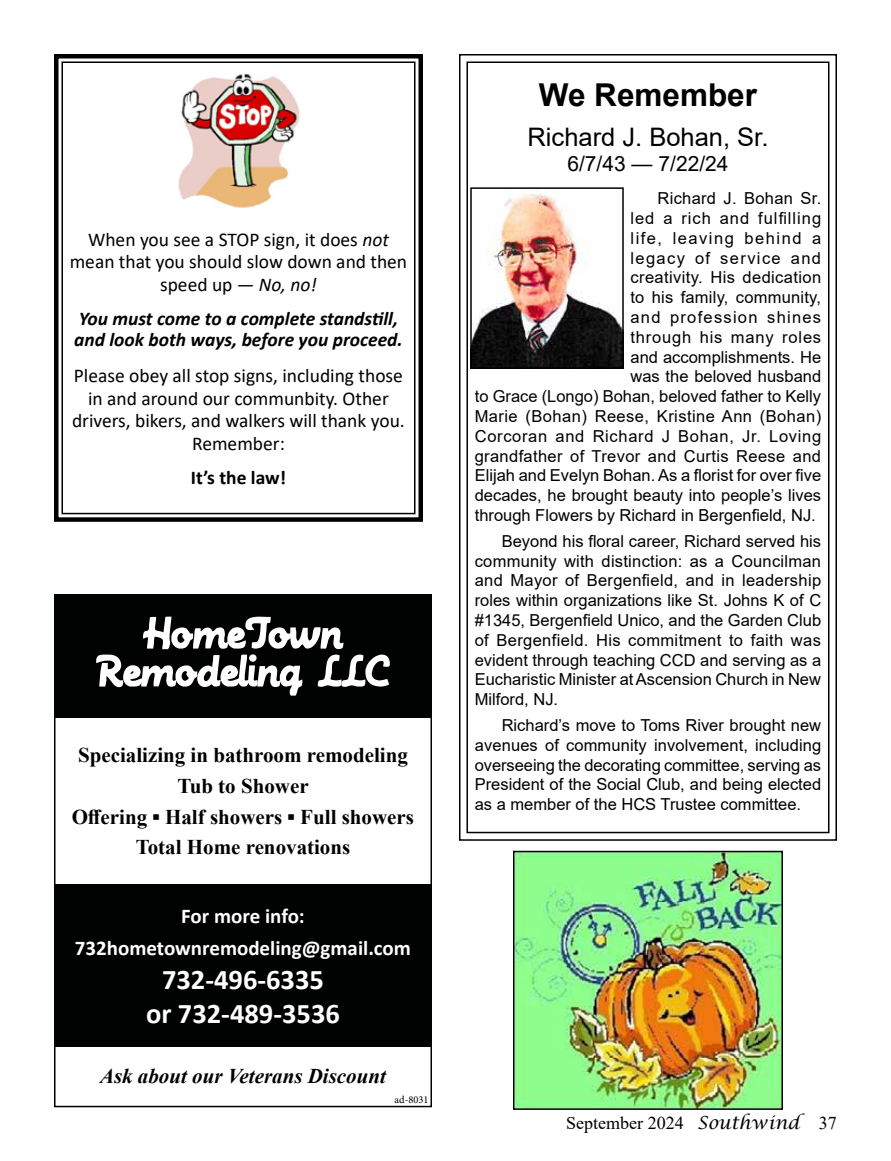
<style>
.page{position:relative;width:891px;height:1161px;background:#fff}
.page>*{position:absolute;margin:0;border:0;box-sizing:border-box;transform-origin:0 0}
.t1{font:700 31.5px "Arial";color:#000}
.t2{font:700 28.5px/34.2px "Calibri";color:#fff;text-align:center}
.t3{font:25.5px "Arial";color:#000}
.t4{font:700 21px/30.8px "Times New Roman";color:#000;text-align:center}
.t5{font:700 21px/32px "Calibri";color:#fff;text-align:center}
.t6{font:italic 700 21px "Times New Roman";color:#000}
.t7{font:21px "Arial";color:#000}
.t8{font:19.5px/22.4px "Calibri";color:#000;text-align:center}
.t9{font:italic 700 19.5px/21px "Calibri";color:#000}
.t10{font:700 19.5px "Calibri";color:#000}
.t11{font:18px "Times New Roman";color:#000}
.t12{font:16.5px/19.8px "Arial";color:#000;text-align:justify}
.t13{font:16.5px "Arial";letter-spacing:.025em;color:#000}
.t14{font:16.5px "Arial";letter-spacing:.02em;color:#000}
.t15{font:16.5px "Arial";letter-spacing:.04em;color:#000}
.t16{font:16.5px "Arial";letter-spacing:.06em;color:#000}
.t17{font:16.5px "Arial";letter-spacing:.09em;color:#000}
.t18{font:16.5px "Arial";letter-spacing:.075em;color:#000}
.t19{font:16.5px "Arial";letter-spacing:.05em;color:#000}
.t20{font:16.5px "Arial";letter-spacing:.085em;color:#000}
.t21{font:10.5px "Minion Pro";color:#000}
.s1{font-style:italic}
.s2{font-family:"Lucida Calligraphy";font-style:italic}
</style>
<div class="page">
<div style="left:54px;top:884px;width:378px;height:163px;background:#000101"></div>
<div style="left:54px;top:594px;width:378px;height:124px;background:#000101"></div>
<svg style="left:96px;top:617px;width:294px;height:79px"></svg>
<svg style="left:54px;top:54px;width:369px;height:468px"></svg>
<div style="left:61px;top:61px;width:355px;height:453px;border:2px solid #000"></div>
<svg style="left:459px;top:54px;width:378px;height:787px"></svg>
<div style="left:466px;top:61px;width:364px;height:772px;border:2px solid #000"></div>
<img style="left:473px;top:190px;width:148px;height:176px">
<div style="left:470px;top:187px;width:154px;height:182px;border:2px solid #000"></div>
<img style="left:516px;top:854px;width:264px;height:253px">
<div style="left:513px;top:851px;width:270px;height:259px;border:2px solid #000"></div>
<p class="t8" style="left:70px;top:228px;width:339px">When you see a STOP sign, it does <span class="s1">not </span>mean that you should slow down and then speed up — <span class="s1">No, no!</span></p>
<p class="t9" style="left:74px;top:308px;width:330px">You must come to a complete standstill, and look both ways, before you proceed.</p>
<p class="t8" style="left:72px;top:364px;width:334px">Please obey all stop signs, including those in and around our communbity. Other drivers, bikers, and walkers will thank you.<br>Remember:</p>
<p class="t10" style="left:191px;top:464px;width:97px">It’s the law!</p>
<p class="t4" style="left:72px;top:739px;width:344px">Specializing in bathroom remodeling<br>Tub to Shower<br>Offering ▪ Half showers ▪ Full showers<br>Total Home renovations</p>
<p class="t5" style="left:75px;top:900px;width:338px">For more info:<br>732hometownremodeling@gmail.com</p>
<h2 class="t2" style="left:146px;top:962px;width:195px">732-496-6335 or 732-489-3536</h2>
<p class="t6" style="left:100px;top:1062px;width:287px">Ask about our Veterans Discount</p>
<p class="t21" style="left:395px;top:1092px;width:36px">ad-8031</p>
<h1 class="t1" style="left:539px;top:73px;width:220px">We Remember</h1>
<h3 class="t3" style="left:528px;top:119px;width:242px">Richard J. Bohan, Sr.</h3>
<p class="t7" style="left:567px;top:149px;width:163px">6/7/43 — 7/22/24</p>
<p class="t14" style="left:658px;top:187px;width:165px">Richard J. Bohan Sr.</p>
<p class="t16" style="left:631px;top:207px;width:192px">led a rich and fulfilling</p>
<p class="t17" style="left:631px;top:227px;width:192px">life, leaving behind a</p>
<p class="t20" style="left:631px;top:247px;width:192px">legacy of service and</p>
<p class="t13" style="left:631px;top:266px;width:192px">creativity. His dedication</p>
<p class="t12" style="left:631px;top:287px;width:192px">to his family, community,</p>
<p class="t18" style="left:631px;top:306px;width:192px">and profession shines</p>
<p class="t19" style="left:631px;top:326px;width:192px">through his many roles</p>
<p class="t12" style="left:631px;top:347px;width:192px">and accomplishments. He</p>
<p class="t12" style="left:631px;top:367px;width:192px">was the beloved husband</p>
<p class="t12" style="left:475px;top:386px;width:348px">to Grace (Longo) Bohan, beloved father to Kelly</p>
<p class="t13" style="left:475px;top:405px;width:348px">Marie (Bohan) Reese, Kristine Ann (Bohan)</p>
<p class="t15" style="left:475px;top:425px;width:348px">Corcoran and Richard J Bohan, Jr. Loving</p>
<p class="t14" style="left:475px;top:445px;width:348px">grandfather of Trevor and Curtis Reese and</p>
<p class="t12" style="left:475px;top:466px;width:348px">Elijah and Evelyn Bohan. As a florist for over five</p>
<p class="t12" style="left:475px;top:485px;width:348px">decades, he brought beauty into people’s lives</p>
<p class="t12" style="left:475px;top:505px;width:343px">through Flowers by Richard in Bergenfield, NJ.</p>
<p class="t12" style="left:475px;top:531px;width:348px;text-indent:27px">Beyond his floral career, Richard served his community with distinction: as a Councilman and Mayor of Bergenfield, and in leadership roles within organizations like St. Johns K of C #1345, Bergenfield Unico, and the Garden Club of Bergenfield. His commitment to faith was evident through teaching CCD and serving as a Eucharistic Minister at Ascension Church in New Milford, NJ.</p>
<p class="t12" style="left:475px;top:715px;width:348px;text-indent:27px">Richard’s move to Toms River brought new avenues of community involvement, including overseeing the decorating committee, serving as President of the Social Club, and being elected as a member of the HCS Trustee committee.</p>
<p class="t11" style="left:566px;top:1110px;width:272px">September 2024 <span class="s2">Southwind</span> 37</p>
</div>
